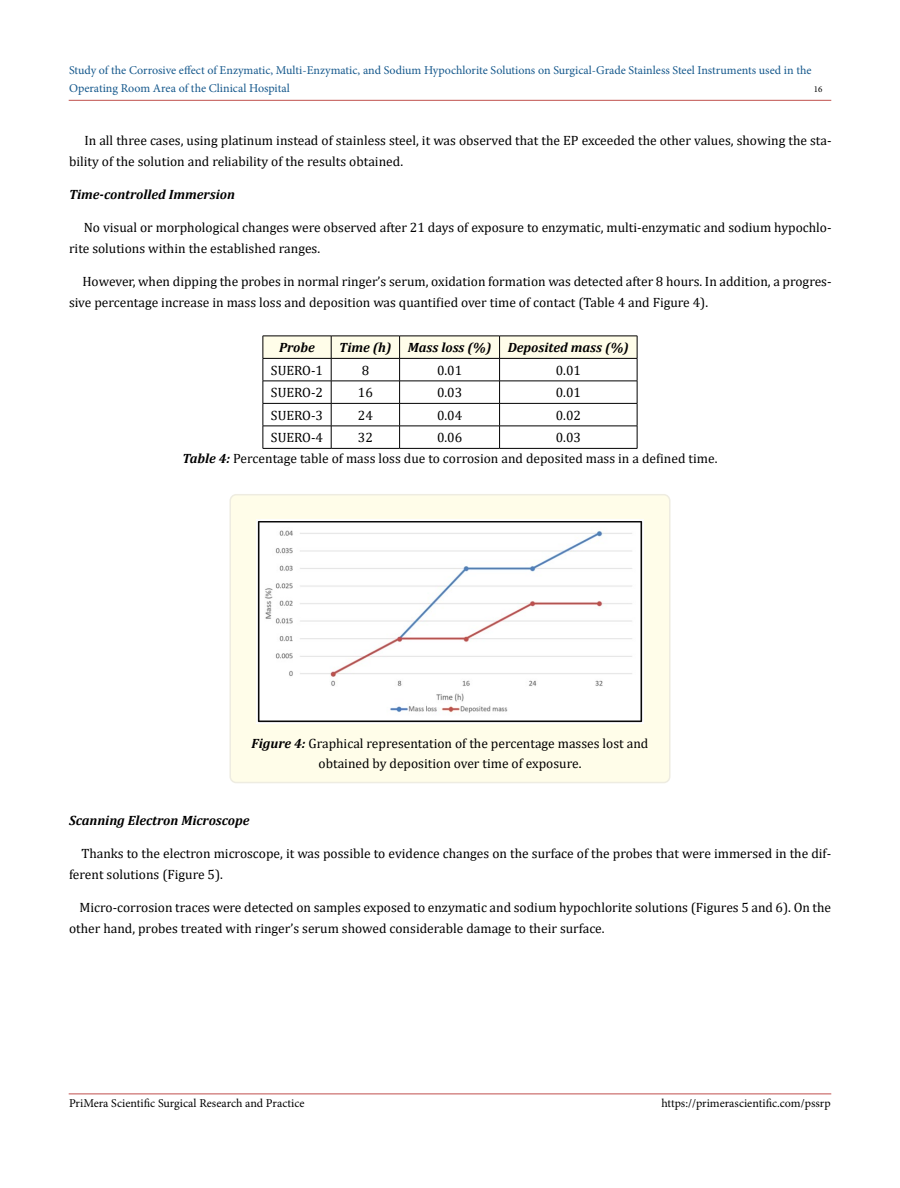
<style>
.page{position:relative;width:900px;height:1188px;background:#fff}
.page>*{position:absolute;margin:0;border:0;box-sizing:border-box;transform-origin:0 0}
.t1{font:13.5px/21px "Cambria";color:#000}
.t2{font:italic 700 13.5px "Cambria";color:#000}
.t3{font:12px/18px "Minion Pro";color:#15588c}
.t4{font:12px "Minion Pro";color:#000}
.t5{font:9px "Minion Pro";color:#000}
.s1{font-weight:700;font-style:italic}
</style>
<div class="page">
<hr style="left:69px;top:100px;width:762px;height:1px;background:#c0504d">
<hr style="left:69px;top:1094px;width:762px;height:1px;background:#c0504d">
<svg style="left:263px;top:336px;width:375px;height:112px"></svg>
<hr style="left:263px;top:448px;width:68px;height:1px;background:#000">
<hr style="left:331px;top:448px;width:69px;height:1px;background:#000">
<hr style="left:400px;top:448px;width:100px;height:1px;background:#000">
<hr style="left:500px;top:448px;width:137px;height:1px;background:#000">
<div style="left:230px;top:495px;width:440px;height:288px;background:#fffde9;border-radius:6px"></div>
<div style="left:230px;top:494px;width:440px;height:289px;border:2px solid #eeece1;border-radius:6px"></div>
<img style="left:256px;top:519px;width:388px;height:204px">
<p class="t3" style="left:69px;top:62px;width:744px">Study of the Corrosive effect of Enzymatic, Multi-Enzymatic, and Sodium Hypochlorite Solutions on Surgical-Grade Stainless Steel Instruments used in the<br>Operating Room Area of the Clinical Hospital</p>
<p class="t5" style="left:814px;top:83px;width:10px">16</p>
<p class="t1" style="left:69px;top:129px;width:764px;text-indent:15px">In all three cases, using platinum instead of stainless steel, it was observed that the EP exceeded the other values, showing the sta&shy;bility of the solution and reliability of the results obtained.</p>
<p class="t2" style="left:69px;top:184px;width:168px">Time-controlled Immersion</p>
<p class="t1" style="left:69px;top:216px;width:764px;text-indent:15px">No visual or morphological changes were observed after 21 days of exposure to enzymatic, multi-enzymatic and sodium hypochlo&shy;rite solutions within the established ranges.</p>
<p class="t1" style="left:69px;top:270px;width:764px;text-indent:13px">However, when dipping the probes in normal ringer’s serum, oxidation formation was detected after 8 hours. In addition, a progres&shy;sive percentage increase in mass loss and deposition was quantified over time of contact (Table 4 and Figure 4).</p>
<p class="t2" style="left:279px;top:338px;width:37px">Probe</p>
<p class="t2" style="left:339px;top:338px;width:291px">Time (h) Mass loss (%) Deposited mass (%)</p>
<p class="t1" style="left:271px;top:360px;width:54px">SUERO-1</p>
<p class="t1" style="left:362px;top:360px;width:9px">8</p>
<p class="t1" style="left:437px;top:360px;width:27px">0.01</p>
<p class="t1" style="left:556px;top:360px;width:27px">0.01</p>
<p class="t1" style="left:271px;top:382px;width:54px">SUERO-2</p>
<p class="t1" style="left:358px;top:382px;width:16px">16</p>
<p class="t1" style="left:437px;top:382px;width:27px">0.03</p>
<p class="t1" style="left:556px;top:382px;width:27px">0.01</p>
<p class="t1" style="left:271px;top:405px;width:54px">SUERO-3</p>
<p class="t1" style="left:358px;top:405px;width:16px">24</p>
<p class="t1" style="left:437px;top:405px;width:27px">0.04</p>
<p class="t1" style="left:556px;top:405px;width:27px">0.02</p>
<p class="t1" style="left:271px;top:427px;width:54px">SUERO-4</p>
<p class="t1" style="left:358px;top:427px;width:16px">32</p>
<p class="t1" style="left:437px;top:427px;width:27px">0.06</p>
<p class="t1" style="left:183px;top:428px;width:536px;line-height:20.4px;text-indent:373px">0.03<br><span class="s1">Table 4:</span> Percentage table of mass loss due to corrosion and deposited mass in a defined time.</p>
<p class="t1" style="left:252px;top:733px;width:398px;line-height:20.2px;text-align:center"><span class="s1">Figure 4:</span> Graphical representation of the percentage masses lost and obtained by deposition over time of exposure.</p>
<p class="t2" style="left:69px;top:811px;width:182px">Scanning Electron Microscope</p>
<p class="t1" style="left:69px;top:843px;width:764px;text-indent:12px">Thanks to the electron microscope, it was possible to evidence changes on the surface of the probes that were immersed in the dif&shy;ferent solutions (Figure 5).</p>
<p class="t1" style="left:69px;top:897px;width:764px;text-indent:10px">Micro-corrosion traces were detected on samples exposed to enzymatic and sodium hypochlorite solutions (Figures 5 and 6). On the other hand, probes treated with ringer’s serum showed considerable damage to their surface.</p>
<p class="t4" style="left:69px;top:1095px;width:237px">PriMera Scientific Surgical Research and Practice</p>
<p class="t4" style="left:661px;top:1095px;width:171px">https://primerascientific.com/pssrp</p>
</div>
